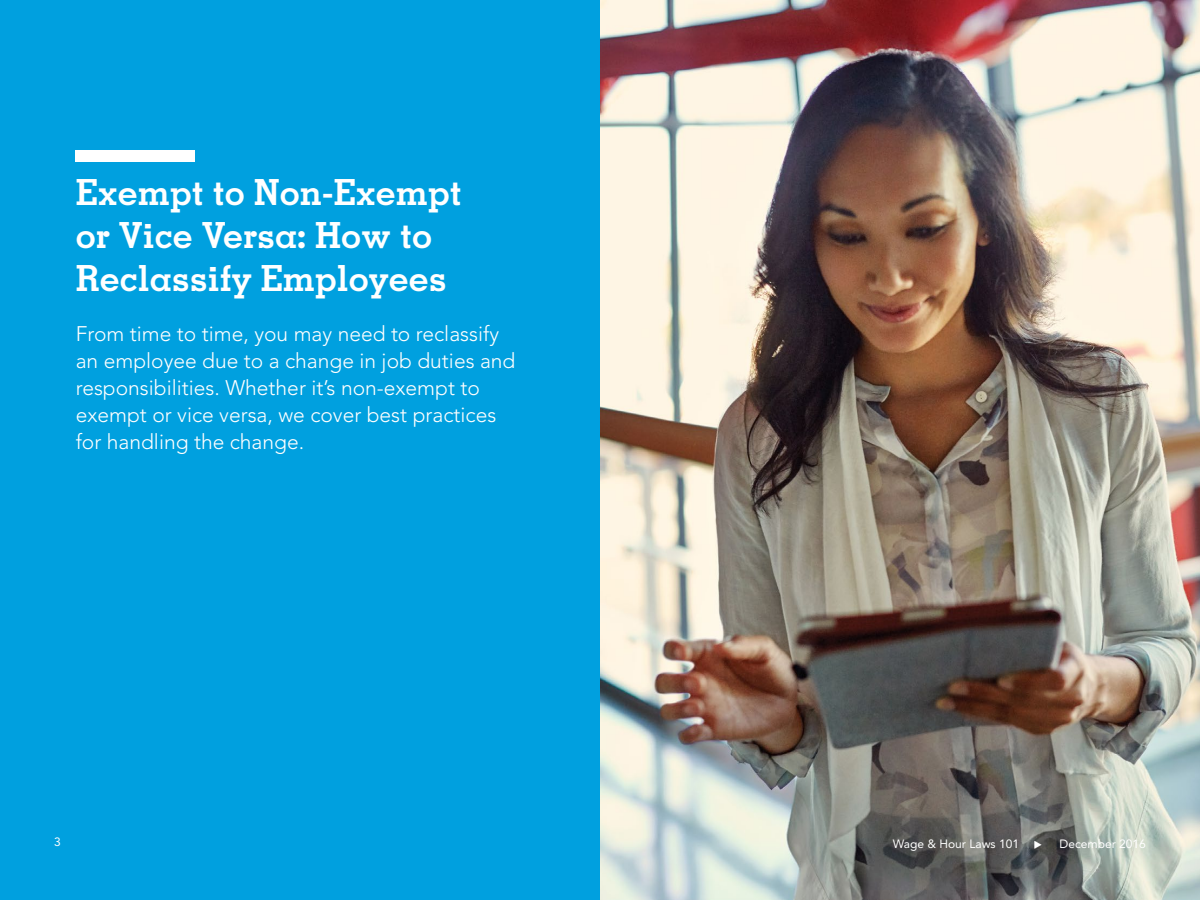
<style>
.page{position:relative;width:1200px;height:900px;background:#fff}
.page>*{position:absolute;margin:0;border:0;box-sizing:border-box;transform-origin:0 0}
.t1{font:700 36px/43.2px "Memphis LT Std";color:#fff}
.Body_text{font:300 21px/27px "Avenir LT Std";color:#fff}
.Body{font:12px "Avenir";color:#fff}
</style>
<div class="page">
<img style="left:600px;top:0;width:600px;height:900px">
<div style="left:0;top:0;width:600px;height:900px;background:#00a0df"></div>
<div style="left:76px;top:150px;width:119px;height:11px;background:#fff"></div>
<svg style="left:1034px;top:840px;width:8px;height:8px"></svg>
<p class="t1" style="left:76px;top:170px;width:388px">Exempt to Non-Exempt or Vice Versa: How to<br>Reclassify Employees</p>
<p class="Body_text" style="left:76px;top:320px;width:441px">From time to time, you may need to reclassify an employee due to a change in job duties and responsibilities. Whether it’s non-exempt to exempt or vice versa, we cover best practices for handling the change.</p>
<p class="Body" style="left:54px;top:835px;width:8px">3</p>
<p class="Body" style="left:893px;top:836px;width:128px">Wage &amp; Hour Laws 101</p>
<p class="Body" style="left:1060px;top:836px;width:88px">December 2016</p>
</div>
